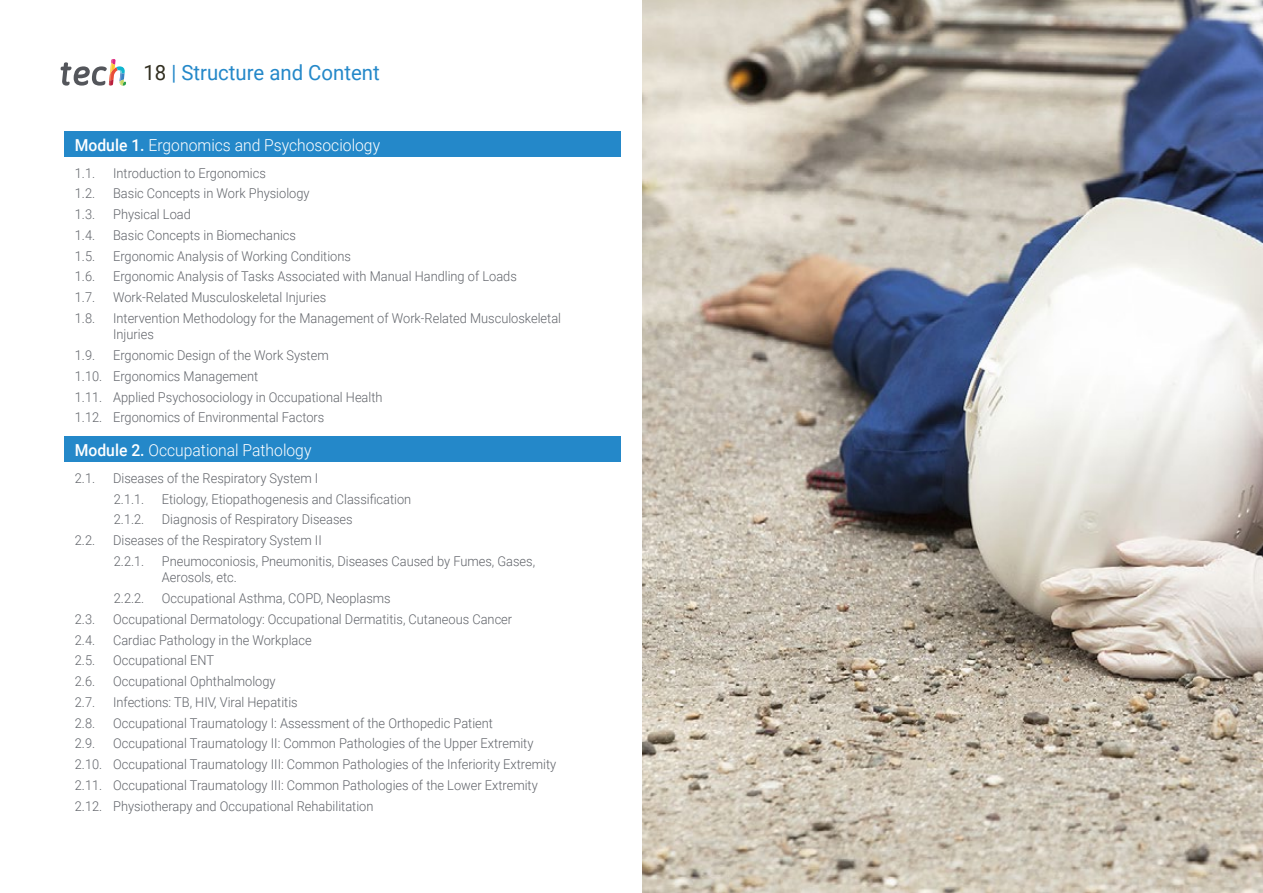
<style>
.page{position:relative;width:1263px;height:893px;background:#fff}
.page>*{position:absolute;margin:0;border:0;box-sizing:border-box;transform-origin:0 0}
.t1{font:21px "Roboto";color:#2488c9}
.t2{font:300 16.5px "Roboto";color:#fff;scale:.95 1}
.t3{font:300 13.5px/20.7px "Roboto";color:#61646a;scale:.95 1}
.s1{color:#312e20}
.s2{font-weight:500}
</style>
<div class="page">
<div style="left:64px;top:132px;width:557px;height:25px;background:#2488c9"></div>
<div style="left:64px;top:437px;width:557px;height:25px;background:#2488c9"></div>
<img style="left:642px;top:0;width:621px;height:893px">
<svg style="left:61px;top:59px;width:65px;height:27px"></svg>
<h1 class="t1" style="left:144px;top:57px;width:238px"><span class="s1">18</span> | Structure and Content</h1>
<p class="t2" style="left:75px;top:133px;width:323px"><span class="s2">Module 1.</span> Ergonomics and Psychosociology</p>
<p class="t3" style="left:75px;top:162px;width:23px">1.1.</p>
<p class="t3" style="left:113px;top:162px;width:162px">Introduction to Ergonomics</p>
<p class="t3" style="left:75px;top:183px;width:23px">1.2.</p>
<p class="t3" style="left:113px;top:183px;width:208px">Basic Concepts in Work Physiology</p>
<p class="t3" style="left:75px;top:204px;width:23px">1.3.</p>
<p class="t3" style="left:113px;top:204px;width:83px">Physical Load</p>
<p class="t3" style="left:75px;top:224px;width:23px">1.4.</p>
<p class="t3" style="left:113px;top:224px;width:194px">Basic Concepts in Biomechanics</p>
<p class="t3" style="left:75px;top:245px;width:23px">1.5.</p>
<p class="t3" style="left:113px;top:245px;width:252px">Ergonomic Analysis of Working Conditions</p>
<p class="t3" style="left:75px;top:266px;width:23px">1.6.</p>
<p class="t3" style="left:113px;top:266px;width:426px">Ergonomic Analysis of Tasks Associated with Manual Handling of Loads</p>
<p class="t3" style="left:75px;top:287px;width:23px">1.7.</p>
<p class="t3" style="left:113px;top:287px;width:226px">Work-Related Musculoskeletal Injuries</p>
<p class="t3" style="left:75px;top:307px;width:23px">1.8.</p>
<p class="t3" style="left:113px;top:309px;width:473px;line-height:16.5px">Intervention Methodology for the Management of Work-Related Musculoskeletal<br>Injuries</p>
<p class="t3" style="left:75px;top:345px;width:23px">1.9.</p>
<p class="t3" style="left:75px;top:345px;width:325px;text-indent:38px">Ergonomic Design of the Work System<br>1.10. Ergonomics Management<br>1.11. Applied Psychosociology in Occupational Health 1.12. Ergonomics of Environmental Factors</p>
<p class="t2" style="left:75px;top:438px;width:251px"><span class="s2">Module 2.</span> Occupational Pathology</p>
<p class="t3" style="left:75px;top:467px;width:23px">2.1.</p>
<p class="t3" style="left:113px;top:467px;width:218px">Diseases of the Respiratory System I<br>2.1.1.</p>
<p class="t3" style="left:162px;top:488px;width:264px">Etiology, Etiopathogenesis and Classification</p>
<p class="t3" style="left:114px;top:509px;width:34px">2.1.2.</p>
<p class="t3" style="left:162px;top:509px;width:202px">Diagnosis of Respiratory Diseases</p>
<p class="t3" style="left:75px;top:529px;width:23px">2.2.</p>
<p class="t3" style="left:113px;top:529px;width:221px">Diseases of the Respiratory System II<br>2.2.1.</p>
<p class="t3" style="left:162px;top:552px;width:394px;line-height:16.5px">Pneumoconiosis, Pneumonitis, Diseases Caused by Fumes, Gases,<br>Aerosols, etc.</p>
<p class="t3" style="left:114px;top:587px;width:34px">2.2.2.</p>
<p class="t3" style="left:162px;top:587px;width:242px">Occupational Asthma, COPD, Neoplasms</p>
<p class="t3" style="left:75px;top:608px;width:23px">2.3.</p>
<p class="t3" style="left:113px;top:608px;width:422px">Occupational Dermatology: Occupational Dermatitis, Cutaneous Cancer</p>
<p class="t3" style="left:75px;top:629px;width:23px">2.4.</p>
<p class="t3" style="left:113px;top:629px;width:210px">Cardiac Pathology in the Workplace</p>
<p class="t3" style="left:75px;top:650px;width:23px">2.5.</p>
<p class="t3" style="left:113px;top:650px;width:108px">Occupational ENT</p>
<p class="t3" style="left:75px;top:670px;width:23px">2.6.</p>
<p class="t3" style="left:113px;top:670px;width:173px">Occupational Ophthalmology</p>
<p class="t3" style="left:75px;top:691px;width:23px">2.7.</p>
<p class="t3" style="left:113px;top:691px;width:196px">Infections: TB, HIV, Viral Hepatitis</p>
<p class="t3" style="left:75px;top:712px;width:23px">2.8.</p>
<p class="t3" style="left:113px;top:712px;width:401px">Occupational Traumatology I: Assessment of the Orthopedic Patient</p>
<p class="t3" style="left:75px;top:733px;width:23px">2.9.</p>
<p class="t3" style="left:75px;top:733px;width:508px;text-indent:38px">Occupational Traumatology II: Common Pathologies of the Upper Extremity 2.10. Occupational Traumatology III: Common Pathologies of the Inferiority Extremity 2.11. Occupational Traumatology III: Common Pathologies of the Lower Extremity 2.12. Physiotherapy and Occupational Rehabilitation</p>
</div>
